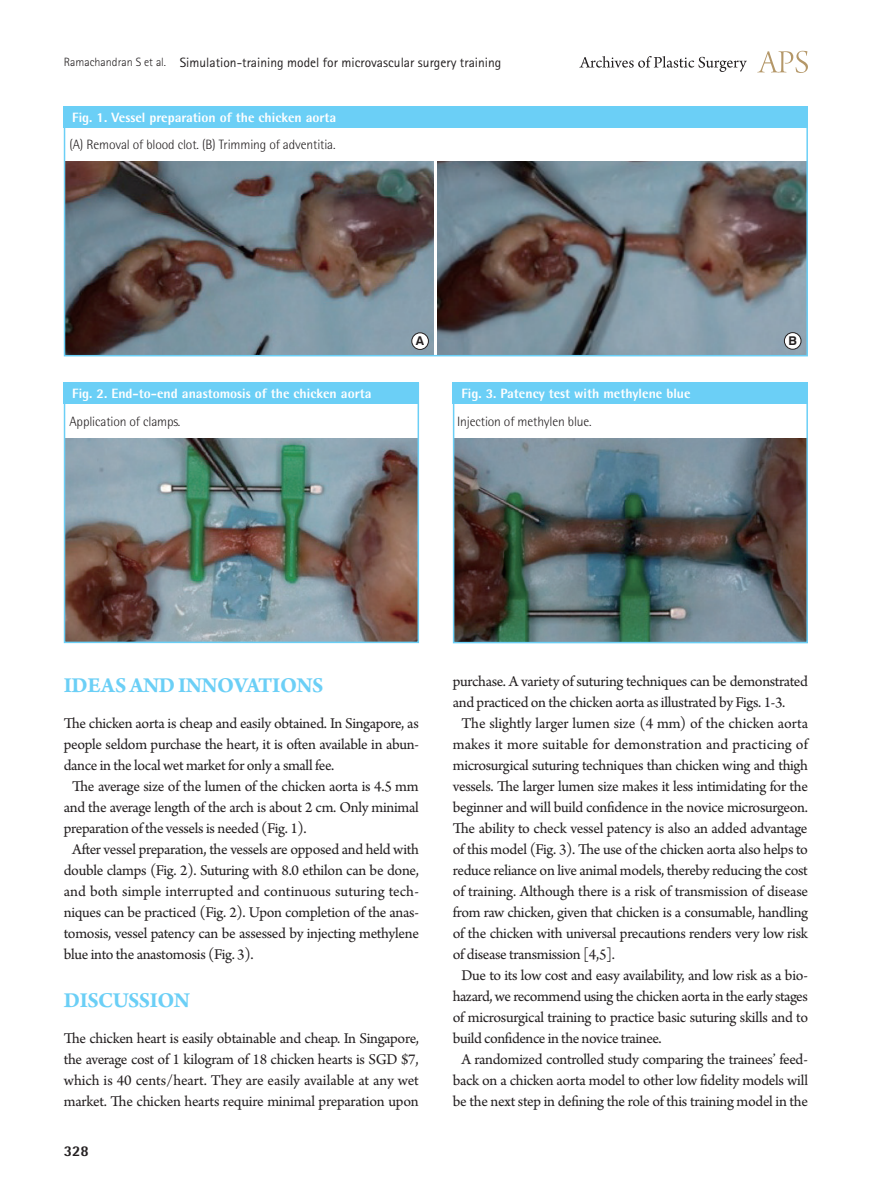
<style>
.page{position:relative;width:893px;height:1191px;background:#fff}
.page>*{position:absolute;margin:0;border:0;box-sizing:border-box;transform-origin:0 0}
.대제목{font:700 22.5px "Arno Pro";letter-spacing:-.02em;color:#6bcff6}
.본문_성형{font:15.75px/21px "Arno Pro";letter-spacing:-.02em;color:#231f20;text-align:justify}
.t1{font:800 15px "Rotis Semi Sans Std";color:#231f20}
.표_그림_제목_볼드{font:800 13.5px "Rotis Semi Sans Std";color:#fff}
.그림__표-설명{font:300 13.5px "Rotis Semi Sans Std";letter-spacing:-.01em;color:#231f20}
.하시라_제목{font:13.5px "Rotis Sans Serif Std";color:#231f20}
.t2{font:700 12.15px "Swiss 721 BT";color:#231f20}
.s1{font-weight:300;font-size:12px}
</style>
<div class="page">
<svg style="left:757px;top:51px;width:51px;height:22px"></svg>
<svg style="left:579px;top:56px;width:168px;height:16px"></svg>
<div style="left:453px;top:383px;width:355px;height:21px;background:#6bcff6"></div>
<div style="left:64px;top:383px;width:355px;height:21px;background:#6bcff6"></div>
<img style="left:67px;top:438px;width:349px;height:202px">
<img style="left:67px;top:162px;width:367px;height:191px">
<img style="left:438px;top:162px;width:367px;height:191px">
<div style="left:64px;top:106px;width:744px;height:22px;background:#6bcff6"></div>
<div style="left:412px;top:333px;width:16px;height:16px;background:#fff;border-radius:50%"></div>
<div style="left:412px;top:333px;width:17px;height:17px;border:1px solid #231f20;border-radius:50%"></div>
<div style="left:784px;top:332px;width:17px;height:17px;background:#fff;border-radius:50%"></div>
<div style="left:784px;top:332px;width:17px;height:17px;border:1px solid #231f20;border-radius:50%"></div>
<img style="left:456px;top:438px;width:349px;height:202px">
<div style="left:64px;top:106px;width:744px;height:250px;border:2px solid #6bcff6"></div>
<div style="left:64px;top:383px;width:355px;height:260px;border:2px solid #6bcff6"></div>
<div style="left:453px;top:383px;width:355px;height:260px;border:2px solid #6bcff6"></div>
<p class="하시라_제목" style="left:64px;top:54px;width:439px"><span class="s1">Ramachandran S et al.</span> Simulation-training model for microvascular surgery training</p>
<p class="표_그림_제목_볼드" style="left:72px;top:108px;width:266px">Fig. 1. Vessel preparation of the chicken aorta</p>
<p class="그림__표-설명" style="left:69px;top:137px;width:268px">(A) Removal of blood clot. (B) Trimming of adventitia.</p>
<p class="t2" style="left:416px;top:334px;width:10px">A</p>
<p class="t2" style="left:788px;top:333px;width:10px">B</p>
<p class="표_그림_제목_볼드" style="left:72px;top:385px;width:301px">Fig. 2. End-to-end anastomosis of the chicken aorta</p>
<p class="표_그림_제목_볼드" style="left:461px;top:385px;width:231px">Fig. 3. Patency test with methylene blue</p>
<p class="그림__표-설명" style="left:70px;top:413px;width:112px">Application of clamps.</p>
<p class="그림__표-설명" style="left:457px;top:413px;width:136px">Injection of methylen blue.</p>
<p class="대제목" style="left:64px;top:672px;width:261px">IDEAS AND INNOVATIONS</p>
<p class="본문_성형" style="left:64px;top:714px;width:357px">The chicken aorta is cheap and easily obtained. In Singapore, as people seldom purchase the heart, it is often available in abun&shy;dance in the local wet market for only a small fee.</p>
<p class="본문_성형" style="left:64px;top:777px;width:356px;text-indent:9px">The average size of the lumen of the chicken aorta is 4.5 mm and the average length of the arch is about 2 cm. Only minimal preparation of the vessels is needed (Fig. 1).</p>
<p class="본문_성형" style="left:64px;top:840px;width:357px;text-indent:9px">After vessel preparation, the vessels are opposed and held with double clamps (Fig. 2). Suturing with 8.0 ethilon can be done, and both simple interrupted and continuous suturing tech&shy;niques can be practiced (Fig. 2). Upon completion of the anas&shy;tomosis, vessel patency can be assessed by injecting methylene blue into the anastomosis (Fig. 3).</p>
<p class="대제목" style="left:64px;top:987px;width:128px">DISCUSSION</p>
<p class="본문_성형" style="left:64px;top:1029px;width:357px">The chicken heart is easily obtainable and cheap. In Singapore, the average cost of 1 kilogram of 18 chicken hearts is SGD $7, which is 40 cents/heart. They are easily available at any wet market. The chicken hearts require minimal preparation upon</p>
<p class="t1" style="left:64px;top:1141px;width:27px">328</p>
<p class="본문_성형" style="left:453px;top:672px;width:357px">purchase. A variety of suturing techniques can be demonstrated and practiced on the chicken aorta as illustrated by Figs. 1-3.</p>
<p class="본문_성형" style="left:453px;top:714px;width:357px;text-indent:9px">The slightly larger lumen size (4 mm) of the chicken aorta makes it more suitable for demonstration and practicing of microsurgical suturing techniques than chicken wing and thigh vessels. The larger lumen size makes it less intimidating for the beginner and will build confidence in the novice microsurgeon.<br>The ability to check vessel patency is also an added advantage of this model (Fig. 3). The use of the chicken aorta also helps to reduce reliance on live animal models, thereby reducing the cost of training. Although there is a risk of transmission of disease from raw chicken, given that chicken is a consumable, handling of the chicken with universal precautions renders very low risk of disease transmission [4,5].</p>
<p class="본문_성형" style="left:453px;top:966px;width:357px;text-indent:9px">Due to its low cost and easy availability, and low risk as a bio&shy;hazard, we recommend using the chicken aorta in the early stages of microsurgical training to practice basic suturing skills and to build confidence in the novice trainee.</p>
<p class="본문_성형" style="left:453px;top:1050px;width:357px;text-align:center">A randomized controlled study comparing the trainees’ feed&shy;back on a chicken aorta model to other low fidelity models will be the next step in defining the role of this training model in the</p>
</div>
